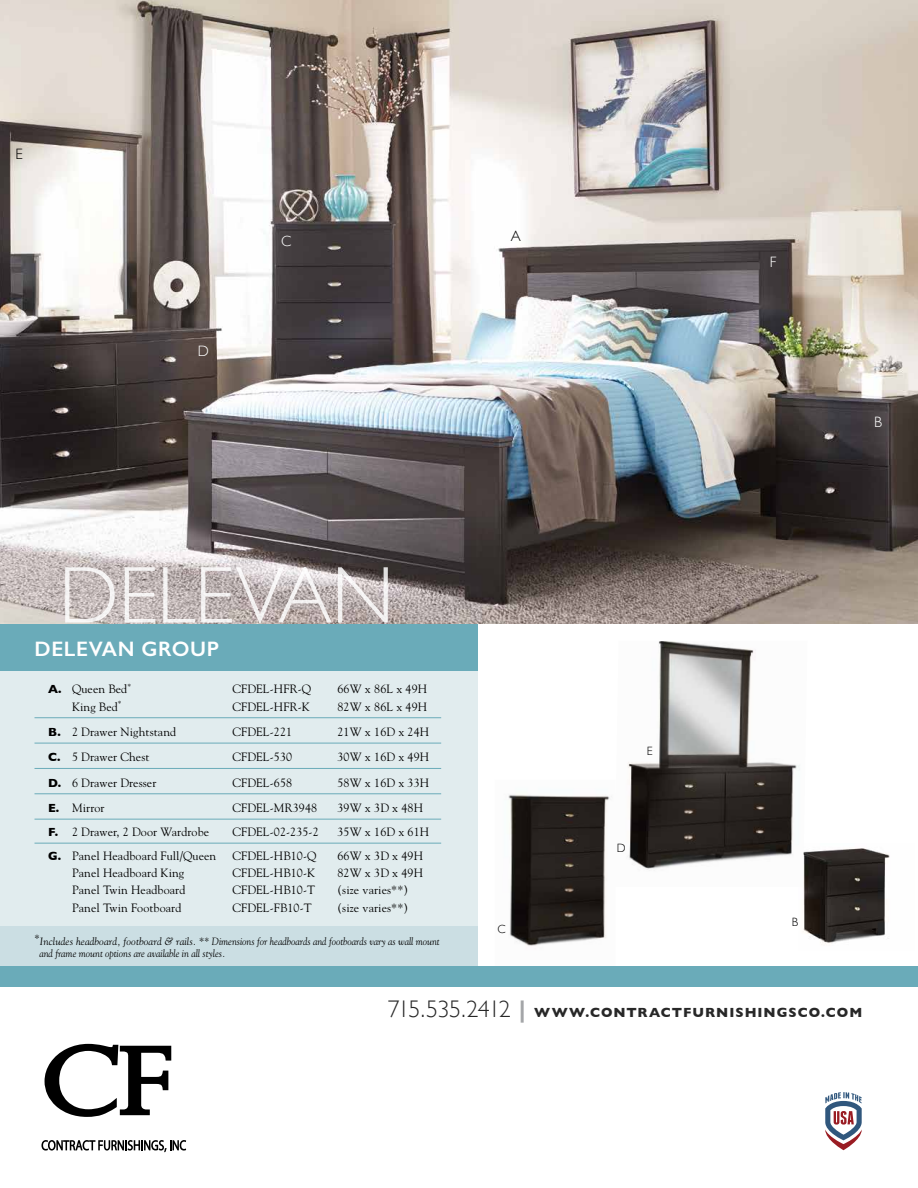
<style>
.page{position:relative;width:918px;height:1188px;background:#fff}
.page>*{position:absolute;margin:0;border:0;box-sizing:border-box;transform-origin:0 0}
.t1{font:300 81px "Gill Sans";letter-spacing:-.005em;color:#fff}
.t2{font:600 21px "Gill Sans";letter-spacing:.03em;color:#fff}
.t3{font:300 15px "Gill Sans";color:#fff}
.t4{font:300 15px "Gill Sans";color:#000}
.t5{font:700 13.5px "Gill Sans";letter-spacing:.075em;color:#000}
.t6{font:12px "Goudy";letter-spacing:.01em;color:#000}
.t7{font:300 12px "Gill Sans";color:#000}
.t8{font:italic 10.5px/12px "Goudy";color:#000}
.s1{font-family:"Gill Sans";font-weight:700}
.s2{font-weight:300;font-size:24px}
.s3{font-size:24px;color:#939598}
</style>
<div class="page">
<div style="left:0;top:649px;width:478px;height:334px;background:#e1ecee"></div>
<div style="left:0;top:927px;width:478px;height:49px;background:#cbdee3"></div>
<img style="left:508px;top:794px;width:102px;height:152px">
<img style="left:803px;top:848px;width:87px;height:96px">
<div style="left:0;top:966px;width:918px;height:21px;background:#6aabb9"></div>
<div style="left:0;top:623px;width:478px;height:47px;background:#6aabb9"></div>
<hr style="left:35px;top:717px;width:406px;height:1px;background:#6aabb9">
<hr style="left:35px;top:743px;width:406px;height:1px;background:#6aabb9">
<hr style="left:35px;top:768px;width:406px;height:1px;background:#6aabb9">
<hr style="left:35px;top:793px;width:406px;height:1px;background:#6aabb9">
<hr style="left:35px;top:819px;width:406px;height:1px;background:#6aabb9">
<hr style="left:35px;top:843px;width:406px;height:1px;background:#6aabb9">
<img style="left:628px;top:641px;width:179px;height:246px">
<img style="left:0;top:0;width:918px;height:623px">
<svg style="left:45px;top:1044px;width:126px;height:73px"></svg>
<svg style="left:41px;top:1140px;width:145px;height:12px"></svg>
<svg style="left:825px;top:1092px;width:37px;height:58px"></svg>
<p class="t4" style="left:15px;top:142px;width:9px">E</p>
<p class="t3" style="left:198px;top:339px;width:13px">D</p>
<p class="t3" style="left:281px;top:229px;width:12px">C</p>
<p class="t4" style="left:511px;top:225px;width:12px">A</p>
<p class="t3" style="left:770px;top:250px;width:8px">F</p>
<p class="t3" style="left:874px;top:410px;width:9px">B</p>
<h1 class="t1" style="left:59px;top:532px;width:337px">DELEVAN</h1>
<h2 class="t2" style="left:35px;top:636px;width:186px">DELEVAN GROUP</h2>
<p class="t6" style="left:48px;top:682px;width:85px"><span class="s1">A.</span> Queen Bed<sup>*</sup></p>
<p class="t6" style="left:233px;top:682px;width:80px">CFDEL-HFR-Q</p>
<p class="t6" style="left:338px;top:682px;width:91px">66W x 86L x 49H</p>
<p class="t6" style="left:72px;top:699px;width:51px">King Bed<sup>*</sup></p>
<p class="t6" style="left:233px;top:699px;width:79px">CFDEL-HFR-K</p>
<p class="t6" style="left:338px;top:699px;width:91px">82W x 86L x 49H</p>
<p class="t6" style="left:48px;top:724px;width:130px"><span class="s1">B.</span> 2 Drawer Nightstand</p>
<p class="t6" style="left:233px;top:724px;width:61px">CFDEL-221</p>
<p class="t6" style="left:338px;top:724px;width:93px">21W x 16D x 24H</p>
<p class="t6" style="left:48px;top:750px;width:103px"><span class="s1">C.</span> 5 Drawer Chest</p>
<p class="t6" style="left:233px;top:750px;width:61px">CFDEL-530</p>
<p class="t6" style="left:338px;top:750px;width:93px">30W x 16D x 49H</p>
<p class="t6" style="left:48px;top:775px;width:110px"><span class="s1">D.</span> 6 Drawer Dresser</p>
<p class="t6" style="left:233px;top:775px;width:61px">CFDEL-658</p>
<p class="t6" style="left:338px;top:775px;width:93px">58W x 16D x 33H</p>
<p class="t6" style="left:48px;top:800px;width:58px"><span class="s1">E.</span> Mirror</p>
<p class="t6" style="left:233px;top:800px;width:86px">CFDEL-MR3948</p>
<p class="t6" style="left:338px;top:800px;width:87px">39W x 3D x 48H</p>
<p class="t6" style="left:48px;top:824px;width:163px"><span class="s1">F.</span> 2 Drawer, 2 Door Wardrobe</p>
<p class="t6" style="left:233px;top:824px;width:88px">CFDEL-02-235-2</p>
<p class="t6" style="left:338px;top:824px;width:93px">35W x 16D x 61H</p>
<p class="t6" style="left:48px;top:848px;width:170px"><span class="s1">G.</span> Panel Headboard Full/Queen</p>
<p class="t6" style="left:233px;top:848px;width:85px">CFDEL-HB10-Q</p>
<p class="t6" style="left:338px;top:848px;width:87px">66W x 3D x 49H</p>
<p class="t6" style="left:72px;top:866px;width:114px">Panel Headboard King</p>
<p class="t6" style="left:233px;top:866px;width:84px">CFDEL-HB10-K</p>
<p class="t6" style="left:338px;top:866px;width:87px">82W x 3D x 49H</p>
<p class="t6" style="left:72px;top:883px;width:115px">Panel Twin Headboard</p>
<p class="t6" style="left:233px;top:883px;width:84px">CFDEL-HB10-T</p>
<p class="t6" style="left:338px;top:883px;width:72px">(size varies**)</p>
<p class="t6" style="left:72px;top:900px;width:111px">Panel Twin Footboard</p>
<p class="t6" style="left:233px;top:900px;width:81px">CFDEL-FB10-T</p>
<p class="t6" style="left:338px;top:900px;width:72px">(size varies**)</p>
<p class="t8" style="left:39px;top:935px;width:402px;text-indent:-5px"><sup>*</sup>Includes headboard, footboard &amp; rails. ** Dimensions for headboards and footboards vary as wall mount and frame mount options are available in all styles.</p>
<p class="t7" style="left:497px;top:919px;width:10px">C</p>
<p class="t7" style="left:647px;top:742px;width:7px">E</p>
<p class="t7" style="left:617px;top:838px;width:10px">D</p>
<p class="t7" style="left:792px;top:913px;width:8px">B</p>
<p class="t5" style="left:387px;top:1002px;width:476px"><span class="s2">715.535.2412</span> <span class="s3">|</span> WWW.CONTRACTFURNISHINGSCO.COM</p>
</div>
